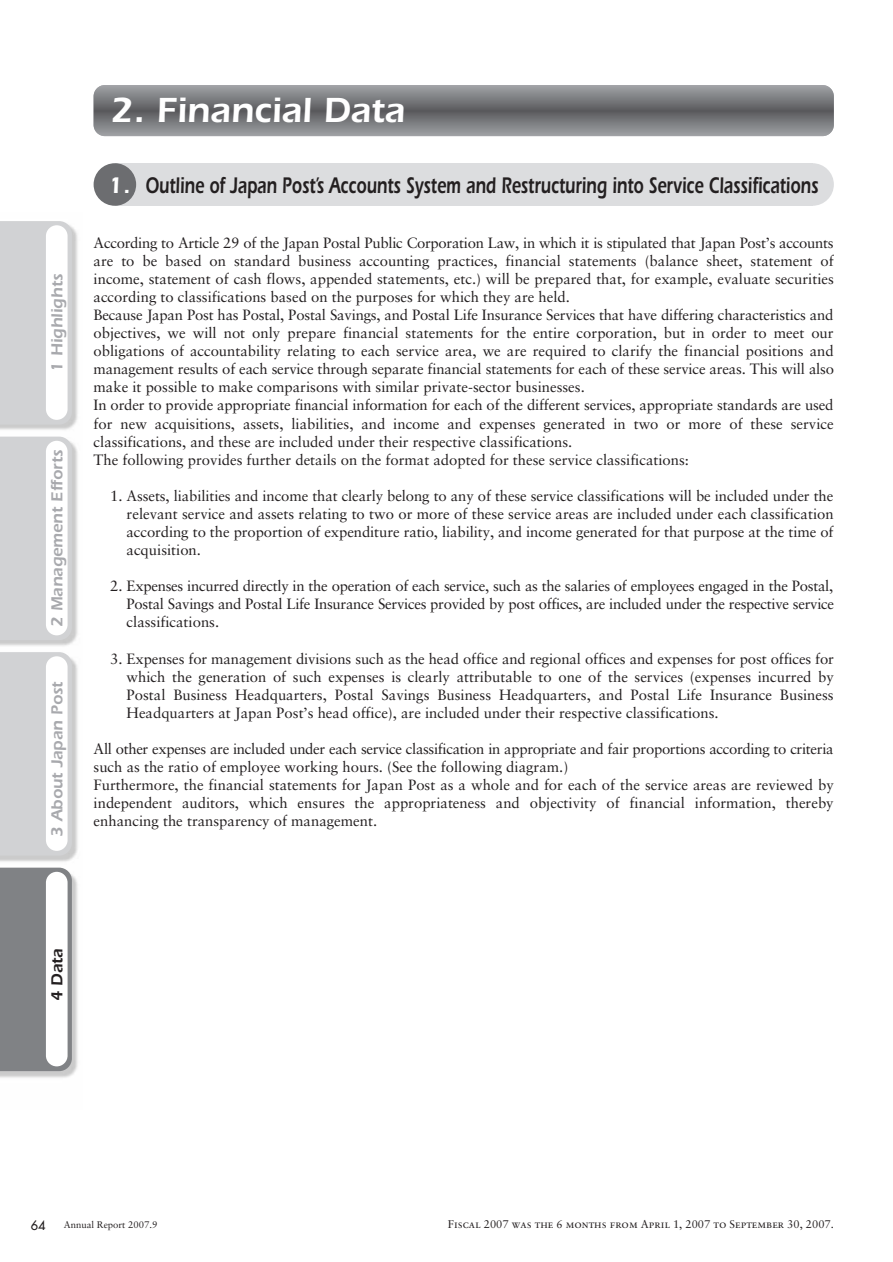
<style>
.page{position:relative;width:893px;height:1262px;background:#fff}
.page>*{position:absolute;margin:0;border:0;box-sizing:border-box;transform-origin:0 0}
.t1{font:600 36.15px "Itc Eras";color:#fff}
.t2{font:600 23.4px "Itc Eras";color:#231f20;scale:.7 1}
.t3{font:600 16.5px "Itc Eras";color:#a8a9ad}
.t4{font:600 16.5px "Itc Eras";color:#231f20}
.t5{font:14.85px/18px "Sabon";color:#231f20;text-align:justify}
.t6{font:12.75px "Futura";color:#231f20}
.t7{font:11.1px "Sabon Roman SC";color:#231f20}
.t8{font:9.6px "Sabon";color:#231f20}
.s1{color:#fff}
.s2{font-family:"Sabon"}
</style>
<div class="page">
<img style="left:0;top:227px;width:78px;height:851px">
<div style="left:0;top:221px;width:72px;height:203px;background:#d1d2d4"></div>
<div style="left:46px;top:225px;width:22px;height:195px;background:#fff;border-radius:11px"></div>
<div style="left:0;top:436px;width:72px;height:204px;background:#d1d2d4"></div>
<div style="left:46px;top:441px;width:22px;height:194px;background:#fff;border-radius:11px"></div>
<div style="left:0;top:652px;width:72px;height:203px;background:#d1d2d4"></div>
<div style="left:46px;top:656px;width:22px;height:195px;background:#fff;border-radius:11px"></div>
<div style="left:0;top:867px;width:72px;height:204px;background:#808285"></div>
<div style="left:46px;top:871px;width:22px;height:195px;background:#fff;border-radius:11px"></div>
<div style="left:115px;top:163px;width:697px;height:43px;background:#dcdddf"></div>
<div style="left:94px;top:163px;width:42px;height:43px;background:#6c6d70;border-radius:50%"></div>
<div style="left:791px;top:163px;width:42px;height:43px;background:#dcdddf;border-radius:50%"></div>
<svg style="left:94px;top:85px;width:739px;height:51px;background:#7d7e81"></svg>
<p class="t3" style="left:51px;top:372px;width:99px;rotate:-90deg">1 Highlights</p>
<p class="t3" style="left:51px;top:627px;width:179px;rotate:-90deg">2 Management Efforts</p>
<p class="t3" style="left:51px;top:836px;width:157px;rotate:-90deg">3 About Japan Post</p>
<h1 class="t1" style="left:111px;top:98px;width:296px">2. Financial Data</h1>
<h2 class="t2" style="left:108px;top:177px;width:1015px"><span class="s1">1.</span> Outline of Japan Post’s Accounts System and Restructuring into Service Classifications</h2>
<p class="t5" style="left:94px;top:235px;width:742px;text-align:left">According to Article 29 of the Japan Postal Public Corporation Law, in which it is stipulated that Japan Post’s accounts are to be based on standard business accounting practices, financial statements (balance sheet, statement of income, statement of cash flows, appended statements, etc.) will be prepared that, for example, evaluate securities according to classifications based on the purposes for which they are held.<br>Because Japan Post has Postal, Postal Savings, and Postal Life Insurance Services that have differing characteristics and objectives, we will not only prepare financial statements for the entire corporation, but in order to meet our obligations of accountability relating to each service area, we are required to clarify the financial positions and management results of each service through separate financial statements for each of these service areas. This will also make it possible to make comparisons with similar private-sector businesses.<br>In order to provide appropriate financial information for each of the different services, appropriate standards are used for new acquisitions, assets, liabilities, and income and expenses generated in two or more of these service classifications, and these are included under their respective classifications.<br>The following provides further details on the format adopted for these service classifications:</p>
<p class="t5" style="left:127px;top:488px;width:708px;text-indent:-16px">1. Assets, liabilities and income that clearly belong to any of these service classifications will be included under the relevant service and assets relating to two or more of these service areas are included under each classification according to the proportion of expenditure ratio, liability, and income generated for that purpose at the time of acquisition.</p>
<p class="t5" style="left:127px;top:578px;width:709px;text-indent:-16px">2. Expenses incurred directly in the operation of each service, such as the salaries of employees engaged in the Postal, Postal Savings and Postal Life Insurance Services provided by post offices, are included under the respective service classifications.</p>
<p class="t5" style="left:127px;top:650px;width:709px;text-indent:-16px">3. Expenses for management divisions such as the head office and regional offices and expenses for post offices for which the generation of such expenses is clearly attributable to one of the services (expenses incurred by Postal Business Headquarters, Postal Savings Business Headquarters, and Postal Life Insurance Business Headquarters at Japan Post’s head office), are included under their respective classifications.</p>
<p class="t5" style="left:94px;top:741px;width:741px;text-align:left">All other expenses are included under each service classification in appropriate and fair proportions according to criteria such as the ratio of employee working hours. (See the following diagram.)<br>Furthermore, the financial statements for Japan Post as a whole and for each of the service areas are reviewed by independent auditors, which ensures the appropriateness and objectivity of financial information, thereby enhancing the transparency of management.</p>
<p class="t4" style="left:51px;top:1001px;width:54px;rotate:-90deg">4 Data</p>
<p class="t6" style="left:31px;top:1218px;width:16px">64</p>
<p class="t8" style="left:64px;top:1220px;width:95px">Annual Report 2007.9</p>
<p class="t7" style="left:448px;top:1219px;width:387px">Fiscal <span class="s2">2007</span> was the <span class="s2">6</span> months from April <span class="s2">1</span>, <span class="s2">2007</span> to September <span class="s2">30</span>, <span class="s2">2007</span>.</p>
</div>
